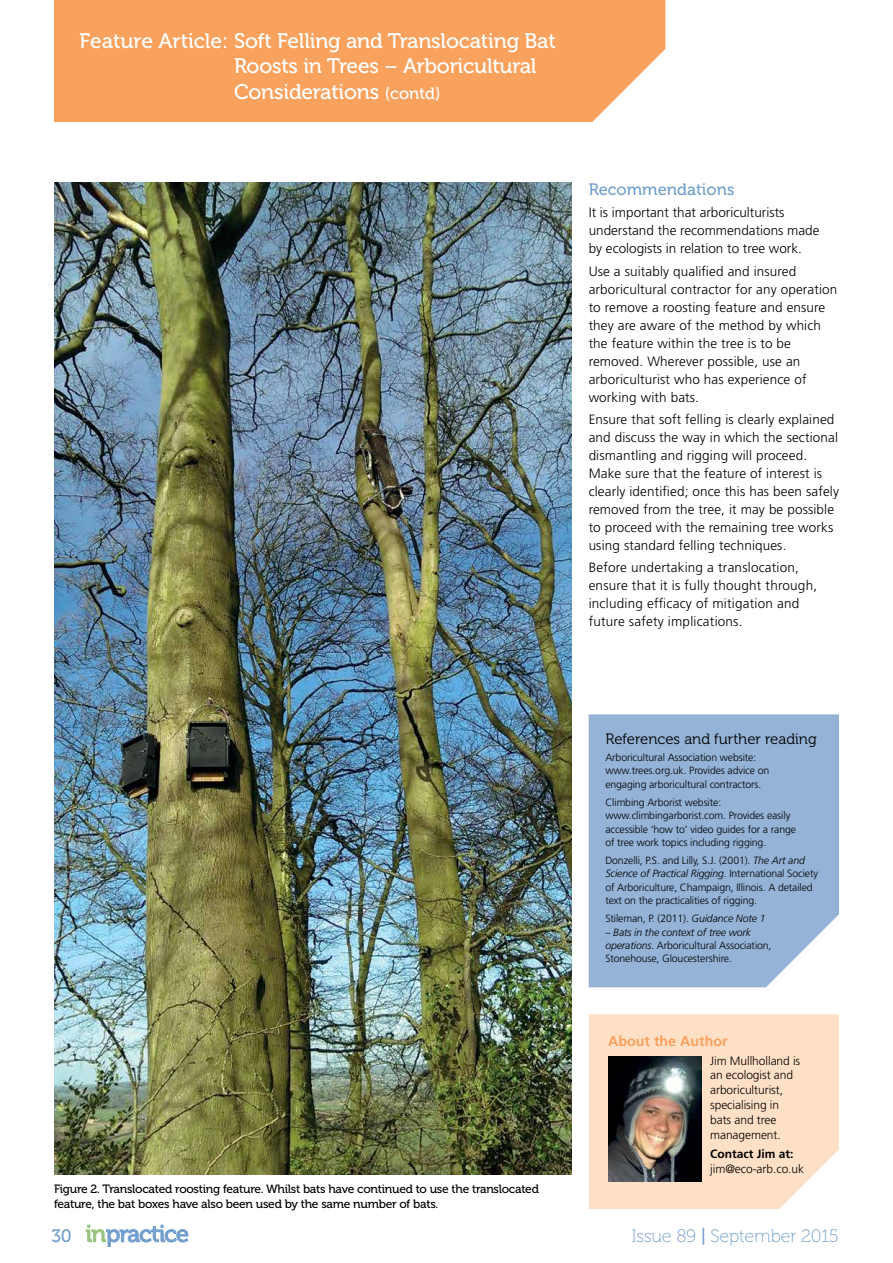
<style>
.page{position:relative;width:893px;height:1263px;background:#fff}
.page>*{position:absolute;margin:0;border:0;box-sizing:border-box;transform-origin:0 0}
.t1{font:21px/25.2px "Museo 500";letter-spacing:-.01em;color:#fff}
.t2{font:18px "Museo 100";letter-spacing:-.01em;color:#74a0cd}
.t3{font:18px "Museo 500";color:#74a0cd}
.t4{font:16.5px "Museo 500";color:#74a0cd}
.t5{font:15px "Museo 300";color:#000}
.t6{font:700 14.25px "Frutiger";color:#f9a25e}
.t7{font:300 13.5px/18px "Frutiger";letter-spacing:.01em;color:#000}
.t8{font:12px/15px "Museo 500";letter-spacing:-.02em;color:#000}
.t9{font:300 12px/14.7px "Frutiger";letter-spacing:-.005em;color:#000}
.t10{font:700 12px "Frutiger";color:#000}
.t11{font:300 10.5px/13.2px "Frutiger";letter-spacing:-.01em;color:#000}
.s1{font-size:16.5px}
.s2{font-style:italic}
.s3{font-family:"Museo 500"}
</style>
<div class="page">
<svg style="left:86px;top:1224px;width:103px;height:23px"></svg>
<div style="left:54px;top:0;width:611px;height:122px;background:#f9a25e"></div>
<div style="left:589px;top:1014px;width:250px;height:195px;background:#fee0c6"></div>
<img style="left:608px;top:1057px;width:94px;height:124px">
<div style="left:589px;top:714px;width:250px;height:273px;background:#94b3d7"></div>
<img style="left:54px;top:183px;width:518px;height:991px">
<h1 class="t1" style="left:234px;top:29px;width:323px;text-indent:-154px">Feature Article: Soft Felling and Translocating Bat<br>Roosts in Trees – Arboricultural<br>Considerations <span class="s1">(contd)</span></h1>
<p class="t4" style="left:589px;top:180px;width:147px">Recommendations</p>
<p class="t7" style="left:589px;top:204px;width:232px">It is important that arboriculturists understand the recommendations made by ecologists in relation to tree work.</p>
<p class="t7" style="left:589px;top:262px;width:250px">Use a suitably qualified and insured arboricultural contractor for any operation to remove a roosting feature and ensure they are aware of the method by which the feature within the tree is to be removed. Wherever possible, use an arboriculturist who has experience of working with bats.</p>
<p class="t7" style="left:589px;top:410px;width:252px">Ensure that soft felling is clearly explained and discuss the way in which the sectional dismantling and rigging will proceed.<br>Make sure that the feature of interest is clearly identified; once this has been safely removed from the tree, it may be possible to proceed with the remaining tree works using standard felling techniques.</p>
<p class="t7" style="left:589px;top:559px;width:230px">Before undertaking a translocation, ensure that it is fully thought through, including efficacy of mitigation and future safety implications.</p>
<p class="t8" style="left:54px;top:1182px;width:486px">Figure 2. Translocated roosting feature. Whilst bats have continued to use the translocated feature, the bat boxes have also been used by the same number of bats.</p>
<p class="t5" style="left:605px;top:730px;width:213px">References and further reading</p>
<p class="t11" style="left:605px;top:751px;width:165px">Arboricultural Association website: www.trees.org.uk. Provides advice on engaging arboricultural contractors.</p>
<p class="t11" style="left:605px;top:796px;width:192px">Climbing Arborist website: www.climbingarborist.com. Provides easily accessible ‘how to’ video guides for a range of tree work topics including rigging.</p>
<p class="t11" style="left:605px;top:854px;width:214px">Donzelli, P.S. and Lilly, S.J. (2001). <span class="s2">The Art and Science of Practical Rigging</span>. International Society of Arboriculture, Champaign, Illinois. A detailed text on the practicalities of rigging.</p>
<p class="t11" style="left:605px;top:912px;width:162px">Stileman, P. (2011). <span class="s2">Guidance Note 1</span></p>
<p class="t11" style="left:605px;top:925px;width:168px"><span class="s2">– Bats in the context of tree work operations</span>. Arboricultural Association,<br>Stonehouse, Gloucestershire.</p>
<p class="t6" style="left:608px;top:1032px;width:121px">About the Author</p>
<p class="t9" style="left:710px;top:1053px;width:92px">Jim Mullholland is an ecologist and arboriculturist, specialising in bats and tree management.</p>
<p class="t10" style="left:710px;top:1146px;width:85px">Contact Jim at:</p>
<p class="t9" style="left:710px;top:1161px;width:95px">jim@eco-arb.co.uk</p>
<h2 class="t3" style="left:51px;top:1225px;width:22px">30</h2>
<h2 class="t2" style="left:632px;top:1226px;width:209px">Issue 89 <span class="s3">|</span> September 2015</h2>
</div>
